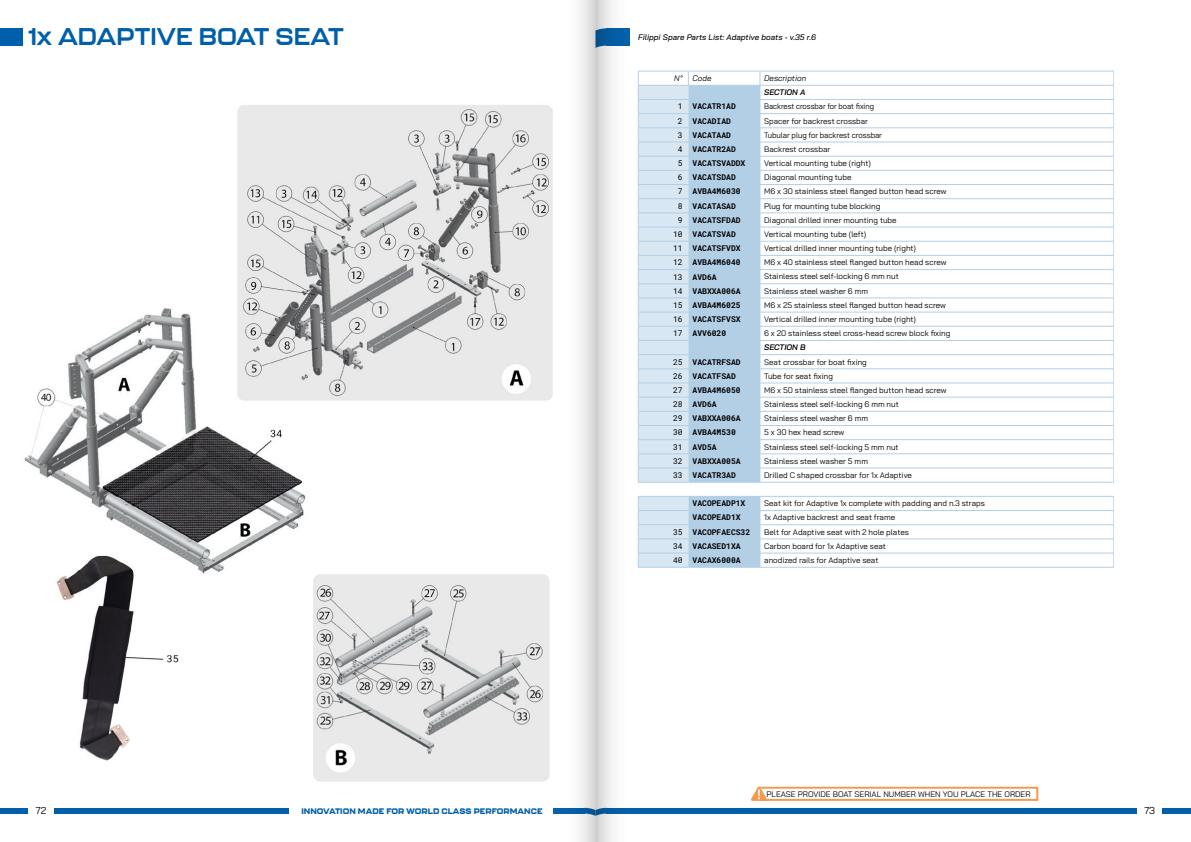
<style>
.page{position:relative;width:1191px;height:842px;background:#fff}
.page>*{position:absolute;margin:0;border:0;box-sizing:border-box;transform-origin:0 0}
.t1{font:700 24px "Kallisto";color:#005faa}
.t2{font:10px "Bai Jamjuree";color:#000}
.t3{font:8px "Bai Jamjuree";color:#000}
.t4{font:700 8px "Roboto Mono";color:#000}
.t5{font:italic 500 8px "Bai Jamjuree";color:#000}
.t6{font:800 8px "Kallisto";color:#005faa}
.t7{font:8px "Bai Jamjuree";color:#000;scale:.96 1}
.t8{font:8px "Bai Jamjuree";color:#000;scale:.94 1}
.t9{font:italic 8px "Bai Jamjuree";color:#000}
.t10{font:italic 600 8px "Bai Jamjuree";color:#000}
.s1{font-weight:400}
</style>
<div class="page">
<hr style="left:760px;top:71px;width:353px;height:1px;background:#b3cfe6">
<hr style="left:760px;top:85px;width:353px;height:1px;background:#b3cfe6">
<hr style="left:760px;top:113px;width:353px;height:1px;background:#b3cfe6">
<hr style="left:760px;top:128px;width:353px;height:1px;background:#b3cfe6">
<hr style="left:760px;top:142px;width:353px;height:1px;background:#b3cfe6">
<hr style="left:760px;top:156px;width:353px;height:1px;background:#b3cfe6">
<hr style="left:760px;top:170px;width:353px;height:1px;background:#b3cfe6">
<hr style="left:760px;top:184px;width:353px;height:1px;background:#b3cfe6">
<hr style="left:760px;top:198px;width:353px;height:1px;background:#b3cfe6">
<hr style="left:760px;top:213px;width:353px;height:1px;background:#b3cfe6">
<hr style="left:760px;top:227px;width:353px;height:1px;background:#b3cfe6">
<hr style="left:760px;top:241px;width:353px;height:1px;background:#b3cfe6">
<hr style="left:760px;top:255px;width:353px;height:1px;background:#b3cfe6">
<hr style="left:760px;top:269px;width:353px;height:1px;background:#b3cfe6">
<hr style="left:760px;top:283px;width:353px;height:1px;background:#b3cfe6">
<hr style="left:760px;top:298px;width:353px;height:1px;background:#b3cfe6">
<hr style="left:760px;top:312px;width:353px;height:1px;background:#b3cfe6">
<hr style="left:760px;top:326px;width:353px;height:1px;background:#b3cfe6">
<hr style="left:638px;top:482px;width:50px;height:1px;background:#b3cfe6">
<hr style="left:688px;top:482px;width:72px;height:1px;background:#b3cfe6">
<hr style="left:760px;top:99px;width:353px;height:1px;background:#b3cfe6">
<hr style="left:760px;top:340px;width:353px;height:1px;background:#b3cfe6">
<hr style="left:760px;top:354px;width:353px;height:1px;background:#b3cfe6">
<hr style="left:760px;top:369px;width:353px;height:1px;background:#b3cfe6">
<hr style="left:760px;top:383px;width:353px;height:1px;background:#b3cfe6">
<hr style="left:760px;top:397px;width:353px;height:1px;background:#b3cfe6">
<hr style="left:760px;top:411px;width:353px;height:1px;background:#b3cfe6">
<hr style="left:760px;top:425px;width:353px;height:1px;background:#b3cfe6">
<hr style="left:760px;top:439px;width:353px;height:1px;background:#b3cfe6">
<hr style="left:760px;top:454px;width:353px;height:1px;background:#b3cfe6">
<hr style="left:760px;top:468px;width:353px;height:1px;background:#b3cfe6">
<svg style="left:638px;top:71px;width:122px;height:411px"></svg>
<hr style="left:760px;top:482px;width:353px;height:1px;background:#b3cfe6">
<svg style="left:1113px;top:71px;width:1px;height:411px"></svg>
<hr style="left:1113px;top:482px;width:49px;height:1px;background:#b3cfe6">
<hr style="left:1113px;top:496px;width:49px;height:1px;background:#b3cfe6">
<svg style="left:1113px;top:497px;width:1px;height:70px"></svg>
<hr style="left:1113px;top:567px;width:49px;height:1px;background:#b3cfe6">
<hr style="left:638px;top:567px;width:50px;height:1px;background:#b3cfe6">
<hr style="left:688px;top:567px;width:72px;height:1px;background:#b3cfe6">
<hr style="left:760px;top:496px;width:353px;height:1px;background:#b3cfe6">
<hr style="left:760px;top:510px;width:353px;height:1px;background:#b3cfe6">
<hr style="left:760px;top:524px;width:353px;height:1px;background:#b3cfe6">
<hr style="left:760px;top:539px;width:353px;height:1px;background:#b3cfe6">
<hr style="left:760px;top:553px;width:353px;height:1px;background:#b3cfe6">
<svg style="left:638px;top:496px;width:122px;height:71px"></svg>
<hr style="left:760px;top:567px;width:353px;height:1px;background:#b3cfe6">
<hr style="left:1113px;top:510px;width:49px;height:1px;background:#b3cfe6">
<hr style="left:1113px;top:524px;width:49px;height:1px;background:#b3cfe6">
<hr style="left:1113px;top:539px;width:49px;height:1px;background:#b3cfe6">
<hr style="left:1113px;top:553px;width:49px;height:1px;background:#b3cfe6">
<img style="left:24px;top:105px;width:529px;height:709px">
<div style="left:0;top:28px;width:23px;height:18px;background:#005faa"></div>
<div style="left:1162px;top:808px;width:29px;height:6px;background:#005faa"></div>
<div style="left:631px;top:808px;width:506px;height:6px;background:#005faa"></div>
<div style="left:759px;top:787px;width:279px;height:14px;border:2px solid #f49a4f"></div>
<svg style="left:751px;top:787px;width:16px;height:14px"></svg>
<div style="left:0;top:808px;width:28px;height:6px;background:#005faa"></div>
<div style="left:54px;top:808px;width:234px;height:6px;background:#005faa"></div>
<svg style="left:553px;top:0;width:85px;height:842px"></svg>
<div style="left:1114px;top:50px;width:77px;height:744px;background:#fff"></div>
<h1 class="t1" style="left:28px;top:22px;width:317px">1x ADAPTIVE BOAT SEAT</h1>
<p class="t5" style="left:638px;top:32px;width:180px">Filippi Spare Parts List: Adaptive boats - v.35 r.6</p>
<p class="t9" style="left:674px;top:71px;width:39px">N° Code</p>
<p class="t9" style="left:764px;top:71px;width:44px">Description</p>
<p class="t10" style="left:764px;top:88px;width:43px">SECTION A</p>
<p class="t4" style="left:678px;top:101px;width:59px"><span class="s1">1</span> VACATR1AD</p>
<p class="t8" style="left:764px;top:100px;width:118px">Backrest crossbar for boat fixing</p>
<p class="t4" style="left:678px;top:115px;width:55px"><span class="s1">2</span> VACADIAD</p>
<p class="t3" style="left:764px;top:114px;width:105px">Spacer for backrest crossbar</p>
<p class="t4" style="left:678px;top:129px;width:55px"><span class="s1">3</span> VACATAAD</p>
<p class="t7" style="left:764px;top:128px;width:124px">Tubular plug for backrest crossbar</p>
<p class="t4" style="left:678px;top:144px;width:59px"><span class="s1">4</span> VACATR2AD</p>
<p class="t3" style="left:764px;top:142px;width:68px">Backrest crossbar</p>
<p class="t4" style="left:678px;top:158px;width:69px"><span class="s1">5</span> VACATSVADDX</p>
<p class="t3" style="left:764px;top:156px;width:108px">Vertical mounting tube (right)</p>
<p class="t4" style="left:678px;top:172px;width:59px"><span class="s1">6</span> VACATSDAD</p>
<p class="t3" style="left:764px;top:171px;width:89px">Diagonal mounting tube</p>
<p class="t4" style="left:678px;top:186px;width:64px"><span class="s1">7</span> AVBA4M6030</p>
<p class="t3" style="left:764px;top:185px;width:184px">M6 x 30 stainless steel flanged button head screw</p>
<p class="t4" style="left:678px;top:200px;width:59px"><span class="s1">8</span> VACATASAD</p>
<p class="t3" style="left:764px;top:199px;width:118px">Plug for mounting tube blocking</p>
<p class="t4" style="left:678px;top:214px;width:64px"><span class="s1">9</span> VACATSFDAD</p>
<p class="t3" style="left:764px;top:213px;width:134px">Diagonal drilled inner mounting tube</p>
<p class="t4" style="left:673px;top:229px;width:64px"><span class="s1">10</span> VACATSVAD</p>
<p class="t3" style="left:764px;top:227px;width:104px">Vertical mounting tube (left)</p>
<p class="t4" style="left:673px;top:243px;width:69px"><span class="s1">11</span> VACATSFVDX</p>
<p class="t3" style="left:764px;top:241px;width:153px">Vertical drilled inner mounting tube (right)</p>
<p class="t4" style="left:673px;top:257px;width:69px"><span class="s1">12</span> AVBA4M6040</p>
<p class="t3" style="left:764px;top:256px;width:184px">M6 x 40 stainless steel flanged button head screw</p>
<p class="t4" style="left:673px;top:271px;width:45px"><span class="s1">13</span> AVD6A</p>
<p class="t3" style="left:764px;top:270px;width:136px">Stainless steel self-locking 6 mm nut</p>
<p class="t4" style="left:673px;top:285px;width:69px"><span class="s1">14</span> VABXXA006A</p>
<p class="t3" style="left:764px;top:284px;width:105px">Stainless steel washer 6 mm</p>
<p class="t4" style="left:673px;top:299px;width:69px"><span class="s1">15</span> AVBA4M6025</p>
<p class="t3" style="left:764px;top:298px;width:183px">M6 x 25 stainless steel flanged button head screw</p>
<p class="t4" style="left:673px;top:314px;width:69px"><span class="s1">16</span> VACATSFVSX</p>
<p class="t3" style="left:764px;top:312px;width:153px">Vertical drilled inner mounting tube (right)</p>
<p class="t4" style="left:673px;top:328px;width:55px"><span class="s1">17</span> AVV6020</p>
<p class="t3" style="left:764px;top:327px;width:188px">6 x 20 stainless steel cross-head screw block fixing</p>
<p class="t10" style="left:764px;top:343px;width:43px">SECTION B</p>
<p class="t4" style="left:673px;top:356px;width:69px"><span class="s1">25</span> VACATRFSAD</p>
<p class="t3" style="left:764px;top:355px;width:104px">Seat crossbar for boat fixing</p>
<p class="t4" style="left:673px;top:370px;width:64px"><span class="s1">26</span> VACATFSAD</p>
<p class="t3" style="left:764px;top:369px;width:70px">Tube for seat fixing</p>
<p class="t4" style="left:673px;top:385px;width:69px"><span class="s1">27</span> AVBA4M6050</p>
<p class="t3" style="left:764px;top:383px;width:184px">M6 x 50 stainless steel flanged button head screw</p>
<p class="t4" style="left:673px;top:399px;width:45px"><span class="s1">28</span> AVD6A</p>
<p class="t3" style="left:764px;top:397px;width:136px">Stainless steel self-locking 6 mm nut</p>
<p class="t4" style="left:673px;top:413px;width:69px"><span class="s1">29</span> VABXXA006A</p>
<p class="t3" style="left:764px;top:412px;width:105px">Stainless steel washer 6 mm</p>
<p class="t4" style="left:673px;top:427px;width:64px"><span class="s1">30</span> AVBA4M530</p>
<p class="t3" style="left:764px;top:426px;width:82px">5 x 30 hex head screw</p>
<p class="t4" style="left:673px;top:441px;width:45px"><span class="s1">31</span> AVD5A</p>
<p class="t3" style="left:764px;top:440px;width:136px">Stainless steel self-locking 5 mm nut</p>
<p class="t4" style="left:673px;top:455px;width:69px"><span class="s1">32</span> VABXXA005A</p>
<p class="t3" style="left:764px;top:454px;width:105px">Stainless steel washer 5 mm</p>
<p class="t4" style="left:673px;top:470px;width:64px"><span class="s1">33</span> VACATR3AD</p>
<p class="t3" style="left:764px;top:468px;width:149px">Drilled C shaped crossbar for 1x Adaptive</p>
<p class="t4" style="left:692px;top:498px;width:54px">VACOPEADP1X</p>
<p class="t3" style="left:764px;top:497px;width:222px">Seat kit for Adaptive 1x complete with padding and n.3 straps</p>
<p class="t4" style="left:692px;top:512px;width:49px">VACOPEAD1X</p>
<p class="t3" style="left:764px;top:511px;width:132px">1x Adaptive backrest and seat frame</p>
<p class="t4" style="left:673px;top:526px;width:79px"><span class="s1">35</span> VACOPFAECS32</p>
<p class="t3" style="left:764px;top:525px;width:146px">Belt for Adaptive seat with 2 hole plates</p>
<p class="t4" style="left:673px;top:540px;width:69px"><span class="s1">34</span> VACASED1XA</p>
<p class="t3" style="left:764px;top:539px;width:123px">Carbon board for 1x Adaptive seat</p>
<p class="t4" style="left:673px;top:555px;width:69px"><span class="s1">40</span> VACAX6000A</p>
<p class="t3" style="left:764px;top:553px;width:116px">anodized rails for Adaptive seat</p>
<p class="t2" style="left:36px;top:802px;width:12px">72</p>
<p class="t6" style="left:301px;top:806px;width:243px">INNOVATION MADE FOR WORLD CLASS PERFORMANCE</p>
<p class="t3" style="left:766px;top:787px;width:265px">PLEASE PROVIDE BOAT SERIAL NUMBER WHEN YOU PLACE THE ORDER</p>
<p class="t2" style="left:1144px;top:802px;width:12px">73</p>
</div>
